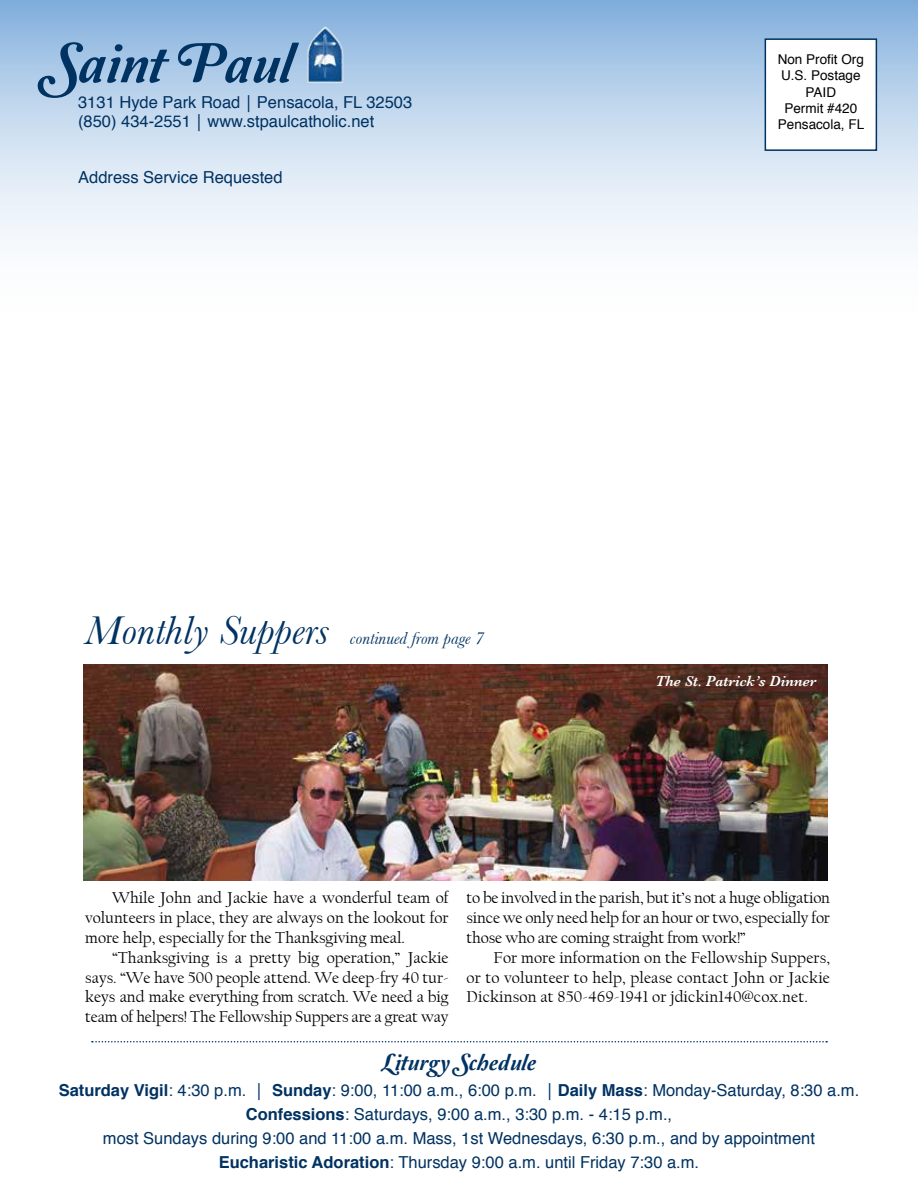
<style>
.page{position:relative;width:918px;height:1188px;background:#fff}
.page>*{position:absolute;margin:0;border:0;box-sizing:border-box;transform-origin:0 0}
.t1{font:58.5px "Amperzand";color:#003262}
.t2{font:italic 42px "Baskerville";color:#003262}
.t3{font:24px "Amperzand";color:#003262}
.t4{font:italic 18px "Baskerville";color:#003262}
.t5{font:16.5px/19.8px "Californian FB";letter-spacing:-.005em;color:#000;text-align:justify}
.t6{font:16.5px/24.3px "Helvetica";color:#003262}
.t7{font:italic 600 15px "Baskerville";color:#fff}
.t8{font:13.5px/16.2px "Helvetica";color:#000;text-align:center}
.s1{font-weight:700}
</style>
<div class="page">
<svg style="left:0;top:0;width:918px;height:240px;background:#c3d8ee"></svg>
<div style="left:765px;top:38px;width:112px;height:113px;background:#fff;border:2px solid #003262"></div>
<img style="left:307px;top:26px;width:36px;height:57px">
<svg style="left:92px;top:1041px;width:735px;height:1px"></svg>
<img style="left:84px;top:665px;width:744px;height:216px">
<h1 class="t1" style="left:42px;top:33px;width:251px">Saint Paul</h1>
<p class="t6" style="left:78px;top:92px;width:336px;line-height:19.8px">3131 Hyde Park Road│Pensacola, FL 32503 (850) 434-2551│www.stpaulcatholic.net</p>
<p class="t6" style="left:78px;top:166px;width:206px">Address Service Requested</p>
<h2 class="t2" style="left:85px;top:606px;width:245px">Monthly Suppers</h2>
<p class="t4" style="left:350px;top:628px;width:136px">continued from page 7</p>
<p class="t8" style="left:778px;top:52px;width:88px">Non Profit Org<br>U.S. Postage<br>PAID<br>Permit #420<br>Pensacola, FL</p>
<p class="t7" style="left:656px;top:672px;width:162px">The St. Patrick’s Dinner</p>
<p class="t5" style="left:85px;top:888px;width:365px;text-indent:27px">While John and Jackie have a wonderful team of volunteers in place, they are always on the lookout for more help, especially for the Thanksgiving meal.</p>
<p class="t5" style="left:85px;top:948px;width:365px;text-indent:27px">“Thanksgiving is a pretty big operation,” Jackie says. “We have 500 people attend. We deep-fry 40 tur&shy;keys and make everything from scratch. We need a big team of helpers! The Fellowship Suppers are a great way</p>
<p class="t5" style="left:467px;top:888px;width:365px">to be involved in the parish, but it’s not a huge obligation since we only need help for an hour or two, especially for those who are coming straight from work!”</p>
<p class="t5" style="left:467px;top:948px;width:365px;text-indent:27px">For more information on the Fellowship Suppers, or to volunteer to help, please contact John or Jackie Dickinson at 850-469-1941 or jdickin140@cox.net.</p>
<h3 class="t3" style="left:382px;top:1050px;width:156px">Liturgy Schedule</h3>
<p class="t6" style="left:59px;top:1078px;width:802px;text-align:center"><span class="s1">Saturday Vigil</span>: 4:30 p.m. │ <span class="s1">Sunday</span>: 9:00, 11:00 a.m., 6:00 p.m. │<span class="s1">Daily Mass</span>: Monday-Saturday, 8:30 a.m.<br><span class="s1">Confessions</span>: Saturdays, 9:00 a.m., 3:30 p.m. - 4:15 p.m.,<br>most Sundays during 9:00 and 11:00 a.m. Mass, 1st Wednesdays, 6:30 p.m., and by appointment <span class="s1">Eucharistic Adoration</span>: Thursday 9:00 a.m. until Friday 7:30 a.m.</p>
</div>
